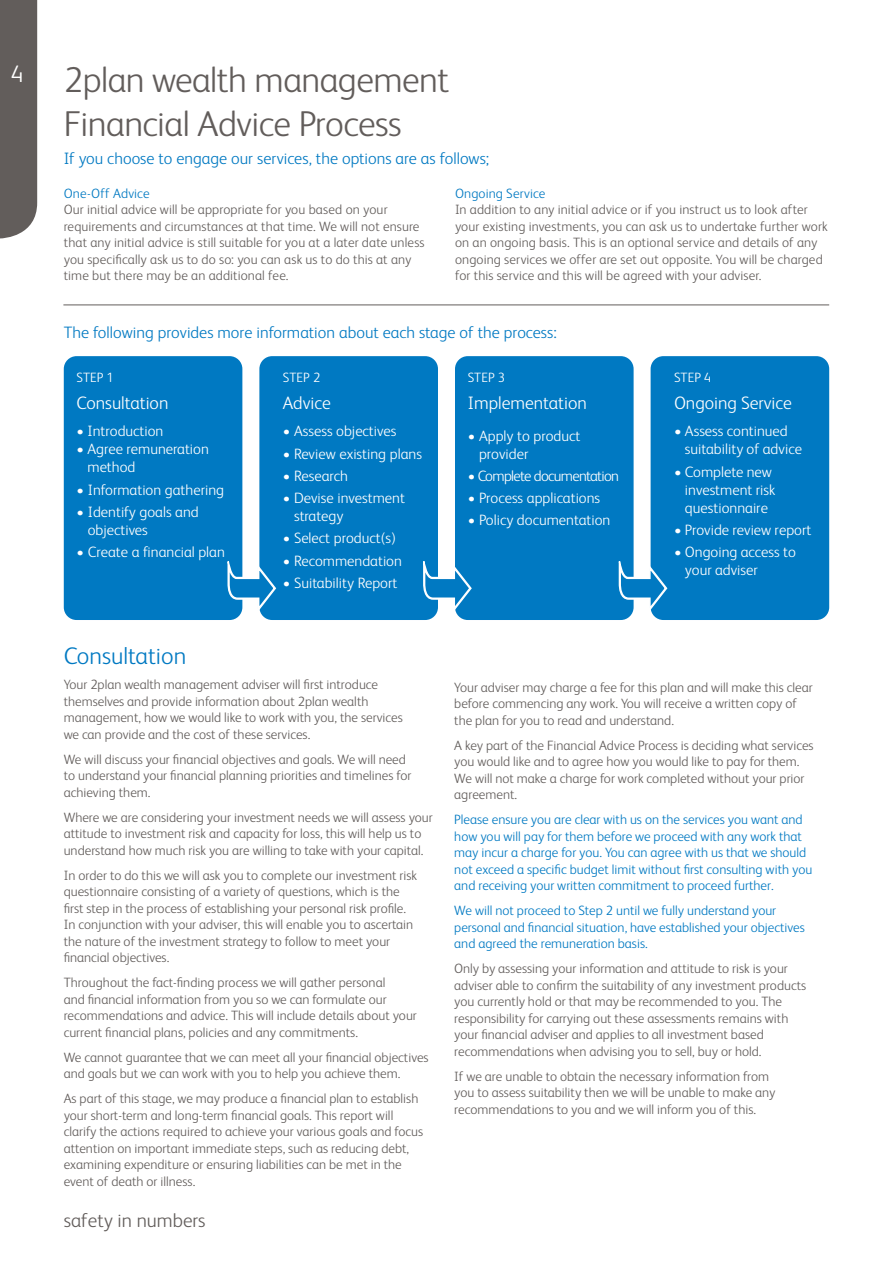
<style>
.page{position:relative;width:893px;height:1263px;background:#fff}
.page>*{position:absolute;margin:0;border:0;box-sizing:border-box;transform-origin:0 0}
._0_head{font:300 36px "FS Albert";letter-spacing:-.015em;color:#625d5b}
.t1{font:300 24px "FS Albert";color:#0079c2}
._0_head-2{font:300 24px "FS Albert";color:#fff}
.t2{font:300 19.5px "FS Albert";color:#625d5b}
._01_body{font:300 18px "FS Albert";color:#fff}
._00_table_copy{font:300 18px "FS Albert";color:#fff}
._04_Sml_Sub{font:300 16.5px "FS Albert";color:#0079c2}
._01_body-2{font:300 16.5px "FS Albert";color:#0079c2}
._01_body-3{font:300 15px/18px "FS Albert";color:#fff}
._00_table_copy-2{font:300 15px/18px "FS Albert";color:#fff}
._01_body-4{font:300 15px "FS Albert";letter-spacing:-.045em;color:#fff}
._01_body-5{font:300 13.5px/16.5px "FS Albert";color:#625d5b}
._01_body-6{font:300 13.5px/16.5px "FS Albert";color:#0079c2}
._01_body-7{font:300 13.5px "FS Albert";color:#fff}
._00_table_copy-3{font:300 13.5px "FS Albert";color:#fff}
</style>
<div class="page">
<div style="left:64px;top:356px;width:178px;height:264px;background:#0079c2;border-radius:13px"></div>
<div style="left:259px;top:356px;width:179px;height:264px;background:#0079c2;border-radius:13px"></div>
<div style="left:455px;top:356px;width:179px;height:264px;background:#0079c2;border-radius:13px"></div>
<div style="left:651px;top:356px;width:178px;height:264px;background:#0079c2;border-radius:13px"></div>
<div style="left:0;top:0;width:37px;height:238px;background:#625d5b"></div>
<svg style="left:618px;top:561px;width:50px;height:54px"></svg>
<svg style="left:423px;top:561px;width:49px;height:54px"></svg>
<svg style="left:227px;top:561px;width:50px;height:54px"></svg>
<hr style="left:63px;top:305px;width:766px;height:1px;background:#625d5b">
<p class="_0_head-2" style="left:11px;top:58px;width:14px">4</p>
<p class="_0_head" style="left:64px;top:56px;width:387px">2plan wealth management</p>
<p class="_0_head" style="left:64px;top:100px;width:339px">Financial Advice Process</p>
<p class="_01_body-2" style="left:64px;top:148px;width:427px">If you choose to engage our services, the options are as follows;</p>
<p class="_01_body-6" style="left:64px;top:184px;width:87px">One-Off Advice</p>
<p class="_01_body-5" style="left:64px;top:200px;width:362px">Our initial advice will be appropriate for you based on your requirements and circumstances at that time. We will not ensure that any initial advice is still suitable for you at a later date unless you specifically ask us to do so: you can ask us to do this at any time but there may be an additional fee.</p>
<p class="_01_body-6" style="left:455px;top:184px;width:92px">Ongoing Service</p>
<p class="_01_body-5" style="left:455px;top:200px;width:374px">In addition to any initial advice or if you instruct us to look after your existing investments, you can ask us to undertake further work on an ongoing basis. This is an optional service and details of any ongoing services we offer are set out opposite. You will be charged for this service and this will be agreed with your adviser.</p>
<p class="_04_Sml_Sub" style="left:64px;top:322px;width:494px">The following provides more information about each stage of the process:</p>
<p class="_01_body-7" style="left:77px;top:369px;width:39px">STEP 1</p>
<p class="_01_body" style="left:77px;top:391px;width:93px">Consultation</p>
<p class="_01_body-3" style="left:77px;top:422px;width:88px">• Introduction</p>
<p class="_01_body-3" style="left:87px;top:440px;width:123px;text-indent:-11px">• Agree remuneration method</p>
<p class="_01_body-3" style="left:77px;top:480px;width:149px">• Information gathering</p>
<p class="_01_body-3" style="left:88px;top:502px;width:112px;text-indent:-11px">• Identify goals and objectives</p>
<p class="_01_body-3" style="left:77px;top:542px;width:150px">• Create a financial plan</p>
<p class="_01_body-7" style="left:283px;top:369px;width:39px">STEP 2</p>
<p class="_01_body" style="left:283px;top:391px;width:50px">Advice</p>
<p class="_01_body-3" style="left:283px;top:422px;width:115px">• Assess objectives</p>
<p class="_01_body-3" style="left:283px;top:444px;width:141px">• Review existing plans</p>
<p class="_01_body-3" style="left:283px;top:466px;width:67px">• Research</p>
<p class="_01_body-3" style="left:294px;top:488px;width:112px;text-indent:-11px">• Devise investment strategy</p>
<p class="_01_body-3" style="left:283px;top:529px;width:115px">• Select product(s)</p>
<p class="_01_body-3" style="left:283px;top:551px;width:121px">• Recommendation</p>
<p class="_01_body-3" style="left:283px;top:573px;width:116px">• Suitability Report</p>
<p class="_01_body-7" style="left:468px;top:369px;width:39px">STEP 3</p>
<p class="_01_body" style="left:468px;top:391px;width:121px">Implementation</p>
<p class="_01_body-3" style="left:479px;top:426px;width:103px;text-indent:-11px">• Apply to product provider</p>
<p class="_01_body-4" style="left:468px;top:466px;width:153px">• Complete documentation</p>
<p class="_01_body-3" style="left:468px;top:488px;width:134px">• Process applications</p>
<p class="_01_body-3" style="left:468px;top:511px;width:144px">• Policy documentation</p>
<p class="_00_table_copy-3" style="left:674px;top:369px;width:39px">STEP 4</p>
<p class="_00_table_copy" style="left:674px;top:391px;width:119px">Ongoing Service</p>
<p class="_00_table_copy-2" style="left:685px;top:422px;width:119px;text-indent:-11px">• Assess continued suitability of advice</p>
<p class="_00_table_copy-2" style="left:685px;top:462px;width:92px;text-indent:-11px">• Complete new investment risk questionnaire</p>
<p class="_00_table_copy-2" style="left:674px;top:520px;width:139px">• Provide review report</p>
<p class="_00_table_copy-2" style="left:685px;top:542px;width:112px;text-indent:-11px">• Ongoing access to your adviser</p>
<p class="t1" style="left:64px;top:640px;width:124px">Consultation</p>
<p class="_01_body-5" style="left:64px;top:676px;width:341px">Your 2plan wealth management adviser will first introduce themselves and provide information about 2plan wealth management, how we would like to work with you, the services we can provide and the cost of these services.</p>
<p class="_01_body-5" style="left:64px;top:750px;width:349px">We will discuss your financial objectives and goals. We will need to understand your financial planning priorities and timelines for achieving them.</p>
<p class="_01_body-5" style="left:64px;top:808px;width:371px">Where we are considering your investment needs we will assess your attitude to investment risk and capacity for loss, this will help us to understand how much risk you are willing to take with your capital.</p>
<p class="_01_body-5" style="left:64px;top:866px;width:355px">In order to do this we will ask you to complete our investment risk questionnaire consisting of a variety of questions, which is the first step in the process of establishing your personal risk profile.<br>In conjunction with your adviser, this will enable you to ascertain the nature of the investment strategy to follow to meet your financial objectives.</p>
<p class="_01_body-5" style="left:64px;top:974px;width:355px">Throughout the fact-finding process we will gather personal<br>and financial information from you so we can formulate our recommendations and advice. This will include details about your current financial plans, policies and any commitments.</p>
<p class="_01_body-5" style="left:64px;top:1048px;width:366px">We cannot guarantee that we can meet all your financial objectives and goals but we can work with you to help you achieve them.</p>
<p class="_01_body-5" style="left:64px;top:1090px;width:361px">As part of this stage, we may produce a financial plan to establish your short-term and long-term financial goals. This report will clarify the actions required to achieve your various goals and focus attention on important immediate steps, such as reducing debt, examining expenditure or ensuring liabilities can be met in the event of death or illness.</p>
<p class="t2" style="left:64px;top:1207px;width:143px">safety in numbers</p>
<p class="_01_body-5" style="left:454px;top:678px;width:360px">Your adviser may charge a fee for this plan and will make this clear before commencing any work. You will receive a written copy of the plan for you to read and understand.</p>
<p class="_01_body-5" style="left:454px;top:736px;width:361px">A key part of the Financial Advice Process is deciding what services you would like and to agree how you would like to pay for them.<br>We will not make a charge for work completed without your prior agreement.</p>
<p class="_01_body-6" style="left:454px;top:811px;width:360px">Please ensure you are clear with us on the services you want and how you will pay for them before we proceed with any work that may incur a charge for you. You can agree with us that we should not exceed a specific budget limit without first consulting with you and receiving your written commitment to proceed further.</p>
<p class="_01_body-6" style="left:454px;top:902px;width:352px">We will not proceed to Step 2 until we fully understand your personal and financial situation, have established your objectives and agreed the remuneration basis.</p>
<p class="_01_body-5" style="left:454px;top:960px;width:353px">Only by assessing your information and attitude to risk is your adviser able to confirm the suitability of any investment products you currently hold or that may be recommended to you. The responsibility for carrying out these assessments remains with your financial adviser and applies to all investment based recommendations when advising you to sell, buy or hold.</p>
<p class="_01_body-5" style="left:454px;top:1067px;width:323px">If we are unable to obtain the necessary information from you to assess suitability then we will be unable to make any recommendations to you and we will inform you of this.</p>
</div>
